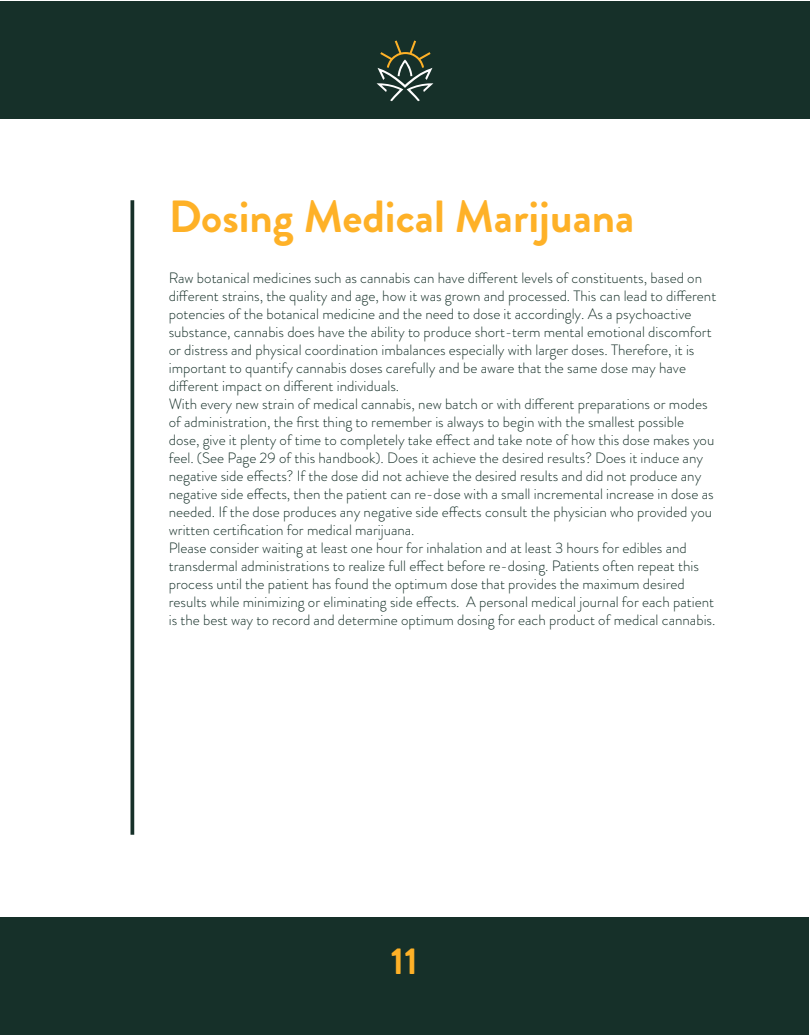
<style>
.page{position:relative;width:810px;height:1035px;background:#fff}
.page>*{position:absolute;margin:0;border:0;box-sizing:border-box;transform-origin:0 0}
.t1{font:700 45px "Brandon Grotesque";color:#feb127}
.t2{font:700 37.5px "Brandon Grotesque";color:#feb127}
.body{font:300 15px/18px "Brandon Grotesque";color:#163029}
</style>
<div class="page">
<div style="left:0;top:1px;width:809px;height:118px;background:#163029"></div>
<div style="left:0;top:917px;width:809px;height:118px;background:#163029"></div>
<hr style="left:131px;top:200px;width:3px;height:635px;background:#163029">
<svg style="left:377px;top:41px;width:56px;height:60px"></svg>
<p class="t1" style="left:169px;top:185px;width:467px">Dosing Medical Marijuana</p>
<p class="body" style="left:169px;top:269px;width:549px">Raw botanical medicines such as cannabis can have different levels of constituents, based on different strains, the quality and age, how it was grown and processed. This can lead to different potencies of the botanical medicine and the need to dose it accordingly. As a psychoactive substance, cannabis does have the ability to produce short-term mental emotional discomfort or distress and physical coordination imbalances especially with larger doses. Therefore, it is important to quantify cannabis doses carefully and be aware that the same dose may have different impact on different individuals.</p>
<p class="body" style="left:169px;top:395px;width:547px">With every new strain of medical cannabis, new batch or with different preparations or modes of administration, the first thing to remember is always to begin with the smallest possible dose, give it plenty of time to completely take effect and take note of how this dose makes you feel. (See Page 29 of this handbook). Does it achieve the desired results? Does it induce any negative side effects? If the dose did not achieve the desired results and did not produce any negative side effects, then the patient can re-dose with a small incremental increase in dose as needed. If the dose produces any negative side effects consult the physician who provided you written certification for medical marijuana.</p>
<p class="body" style="left:169px;top:539px;width:548px">Please consider waiting at least one hour for inhalation and at least 3 hours for edibles and transdermal administrations to realize full effect before re-dosing. Patients often repeat this process until the patient has found the optimum dose that provides the maximum desired results while minimizing or eliminating side effects. A personal medical journal for each patient is the best way to record and determine optimum dosing for each product of medical cannabis.</p>
<h2 class="t2" style="left:391px;top:935px;width:28px">11</h2>
</div>
